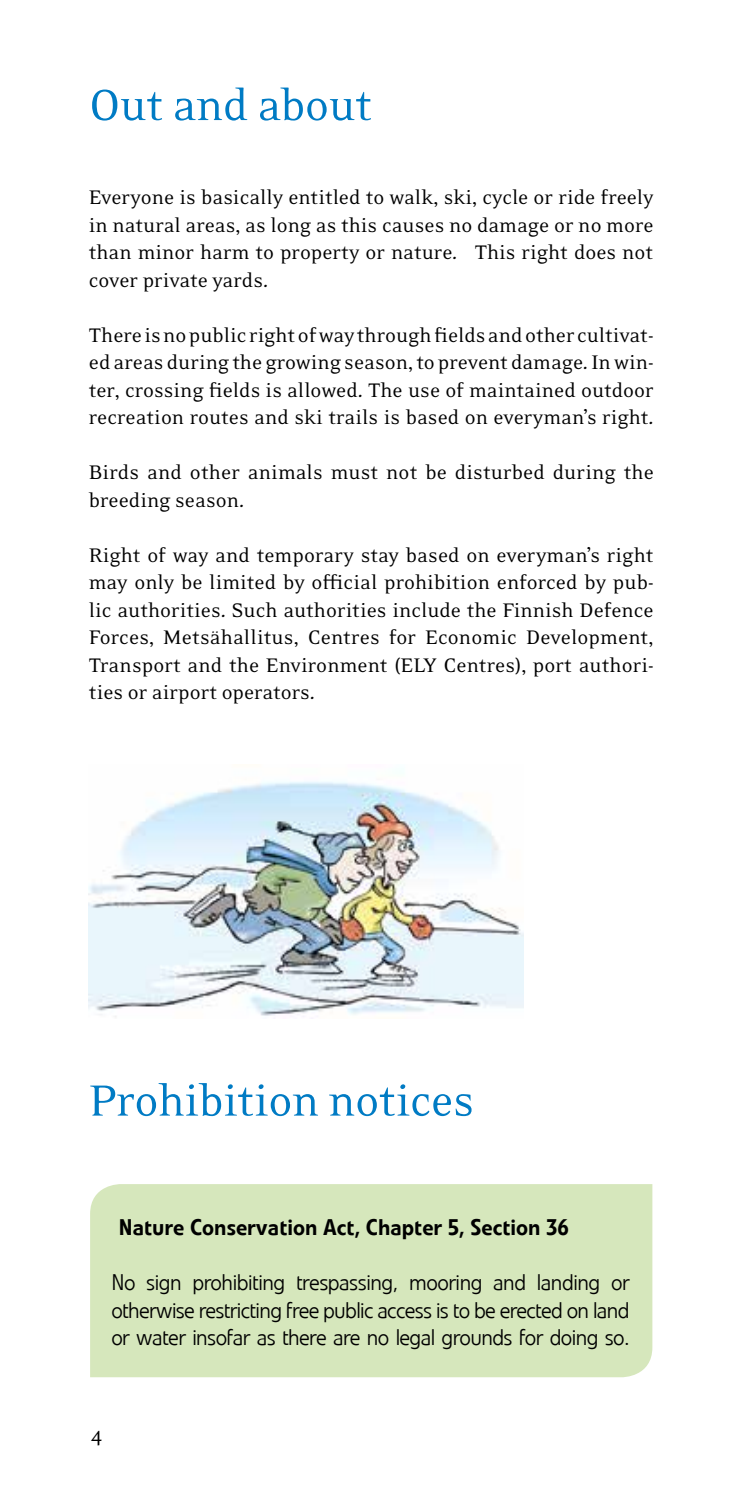
<style>
.page{position:relative;width:745px;height:1489px;background:#fff}
.page>*{position:absolute;margin:0;border:0;box-sizing:border-box;transform-origin:0 0}
.t1{font:50px "Eidetic Neo OT";letter-spacing:-.01em;color:#007bc4}
.t2{font:22.5px/27.5px "Eidetic Neo OT";color:#000;text-align:justify}
.t3{font:300 22.5px/27.5px "Veto Com";letter-spacing:-.025em;color:#000;text-align:justify}
.t4{font:500 22.5px "Veto Com";color:#000}
</style>
<div class="page">
<div style="left:90px;top:1184px;width:562px;height:193px;background:#d6e7bc"></div>
<img style="left:89px;top:781px;width:434px;height:236px">
<h1 class="t1" style="left:89px;top:80px;width:285px">Out and about</h1>
<p class="t2" style="left:89px;top:184px;width:566px">Everyone is basically entitled to walk, ski, cycle or ride freely in natural areas, as long as this causes no damage or no more than minor harm to property or nature. This right does not cover private yards.</p>
<p class="t2" style="left:89px;top:322px;width:566px">There is no public right of way through fields and other cultivat&shy;ed areas during the growing season, to prevent damage. In win&shy;ter, crossing fields is allowed. The use of maintained outdoor recreation routes and ski trails is based on everyman’s right.</p>
<p class="t2" style="left:89px;top:459px;width:566px">Birds and other animals must not be disturbed during the breeding season.</p>
<p class="t2" style="left:89px;top:542px;width:566px">Right of way and temporary stay based on everyman’s right may only be limited by official prohibition enforced by pub&shy;lic authorities. Such authorities include the Finnish Defence Forces, Metsähallitus, Centres for Economic Development, Transport and the Environment (ELY Centres), port authori&shy;ties or airport operators.</p>
<h1 class="t1" style="left:89px;top:1075px;width:387px">Prohibition notices</h1>
<p class="t4" style="left:119px;top:1213px;width:451px">Nature Conservation Act, Chapter 5, Section 36</p>
<p class="t3" style="left:111px;top:1268px;width:519px">No sign prohibiting trespassing, mooring and landing or otherwise restricting free public access is to be erected on land or water insofar as there are no legal grounds for doing so.</p>
<p class="t2" style="left:91px;top:1420px;width:13px">4</p>
</div>
